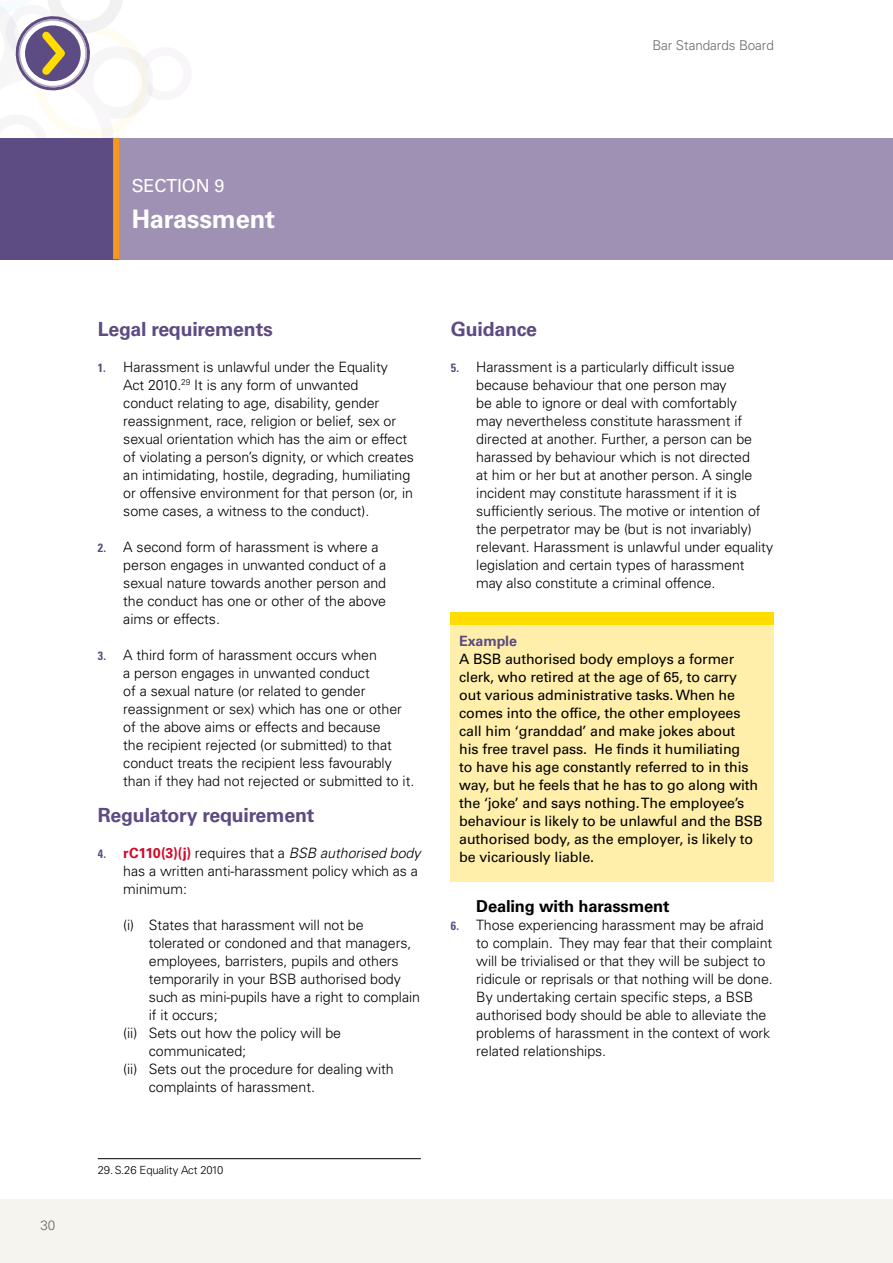
<style>
.page{position:relative;width:893px;height:1263px;background:#fff}
.page>*{position:absolute;margin:0;border:0;box-sizing:border-box;transform-origin:0 0}
.t1{font:700 25.5px "Univers";letter-spacing:-.01em;color:#fff}
.t2{font:700 19.5px "Univers";letter-spacing:-.01em;color:#5d4b83}
.t3{font:18px "Univers";letter-spacing:-.01em;color:#fff}
.t4{font:700 16.5px "Univers";letter-spacing:-.01em;color:#000}
.t5{font:300 14.25px/18px "Univers";letter-spacing:-.005em;color:#000}
.t6{font:14.25px/18px "Univers";letter-spacing:-.01em;color:#000}
.t7{font:700 14.25px "Univers";letter-spacing:-.01em;color:#5d4b83}
.t8{font:300 13.5px "Univers";letter-spacing:-.005em;color:#696a6d}
.t9{font:300 11.25px "Univers";letter-spacing:-.01em;color:#000}
.s1{font-weight:700;font-stretch:condensed;font-size:12px;color:#5d4b83}
.s2{font-weight:700;color:#cf0a2c}
.s3{font-style:italic}
</style>
<div class="page">
<div style="left:0;top:1199px;width:893px;height:64px;background:#f5f4ee"></div>
<svg style="left:0;top:0;width:153px;height:138px"></svg>
<hr style="left:98px;top:1158px;width:323px;height:1px;background:#000">
<div style="left:451px;top:612px;width:323px;height:13px;background:#fd0"></div>
<div style="left:451px;top:625px;width:323px;height:256px;background:#ffefab"></div>
<div style="left:0;top:138px;width:119px;height:121px;background:#5d4b83"></div>
<div style="left:119px;top:138px;width:774px;height:121px;background:#9e91b3"></div>
<div style="left:113px;top:138px;width:6px;height:121px;background:#f8971d"></div>
<p class="t8" style="left:652px;top:37px;width:123px">Bar Standards Board</p>
<p class="t8" style="left:40px;top:1217px;width:16px">30</p>
<p class="t3" style="left:132px;top:175px;width:94px">Section 9</p>
<h1 class="t1" style="left:132px;top:204px;width:145px">Harassment</h1>
<h2 class="t2" style="left:98px;top:318px;width:177px">Legal requirements</h2>
<p class="t5" style="left:123px;top:358px;width:292px;text-indent:-26px"><span class="s1">1.</span> Harassment is unlawful under the Equality<br>Act 2010.<sup>29</sup> It is any form of unwanted<br>conduct relating to age, disability, gender reassignment, race, religion or belief, sex or sexual orientation which has the aim or effect of violating a person’s dignity, or which creates an intimidating, hostile, degrading, humiliating or offensive environment for that person (or, in some cases, a witness to the conduct).</p>
<p class="t5" style="left:123px;top:538px;width:264px;text-indent:-26px"><span class="s1">2.</span> A second form of harassment is where a person engages in unwanted conduct of a sexual nature towards another person and the conduct has one or other of the above aims or effects.</p>
<p class="t5" style="left:123px;top:646px;width:292px;text-indent:-26px"><span class="s1">3.</span> A third form of harassment occurs when<br>a person engages in unwanted conduct<br>of a sexual nature (or related to gender reassignment or sex) which has one or other of the above aims or effects and because<br>the recipient rejected (or submitted) to that conduct treats the recipient less favourably than if they had not rejected or submitted to it.</p>
<h2 class="t2" style="left:98px;top:804px;width:218px">Regulatory requirement</h2>
<p class="t5" style="left:123px;top:844px;width:299px;text-indent:-26px"><span class="s1">4.</span> <span class="s2">rC110(3)(j)</span> requires that a <span class="s3">BSB authorised body </span>has a written anti-harassment policy which as a minimum:</p>
<p class="t5" style="left:123px;top:916px;width:242px">(i) States that harassment will not be</p>
<p class="t5" style="left:149px;top:934px;width:264px">tolerated or condoned and that managers,</p>
<p class="t5" style="left:149px;top:952px;width:251px">employees, barristers, pupils and others</p>
<p class="t5" style="left:149px;top:970px;width:253px">temporarily in your BSB authorised body</p>
<p class="t5" style="left:149px;top:988px;width:273px">such as mini-pupils have a right to complain</p>
<p class="t5" style="left:149px;top:1006px;width:70px">if it occurs;</p>
<p class="t5" style="left:123px;top:1024px;width:219px">(ii) Sets out how the policy will be</p>
<p class="t5" style="left:149px;top:1042px;width:99px">communicated;</p>
<p class="t5" style="left:123px;top:1060px;width:272px">(ii) Sets out the procedure for dealing with</p>
<p class="t5" style="left:149px;top:1078px;width:168px">complaints of harassment.</p>
<p class="t9" style="left:98px;top:1163px;width:127px">29.S.26 Equality Act 2010</p>
<h2 class="t2" style="left:451px;top:318px;width:88px">Guidance</h2>
<p class="t5" style="left:476px;top:358px;width:299px;text-indent:-26px"><span class="s1">5.</span> Harassment is a particularly difficult issue because behaviour that one person may<br>be able to ignore or deal with comfortably<br>may nevertheless constitute harassment if directed at another. Further, a person can be harassed by behaviour which is not directed<br>at him or her but at another person. A single incident may constitute harassment if it is sufficiently serious. The motive or intention of the perpetrator may be (but is not invariably) relevant. Harassment is unlawful under equality legislation and certain types of harassment may also constitute a criminal offence.</p>
<p class="t7" style="left:459px;top:633px;width:59px">Example</p>
<p class="t6" style="left:459px;top:650px;width:305px">A BSB authorised body employs a former clerk, who retired at the age of 65, to carry<br>out various administrative tasks. When he comes into the office, the other employees call him ‘granddad’ and make jokes about<br>his free travel pass. He finds it humiliating<br>to have his age constantly referred to in this way, but he feels that he has to go along with the ‘joke’ and says nothing. The employee’s behaviour is likely to be unlawful and the BSB authorised body, as the employer, is likely to be vicariously liable.</p>
<p class="t4" style="left:476px;top:897px;width:195px">Dealing with harassment</p>
<p class="t5" style="left:476px;top:916px;width:298px;text-indent:-26px"><span class="s1">6.</span> Those experiencing harassment may be afraid to complain. They may fear that their complaint will be trivialised or that they will be subject to ridicule or reprisals or that nothing will be done.<br>By undertaking certain specific steps, a BSB authorised body should be able to alleviate the problems of harassment in the context of work related relationships.</p>
</div>
